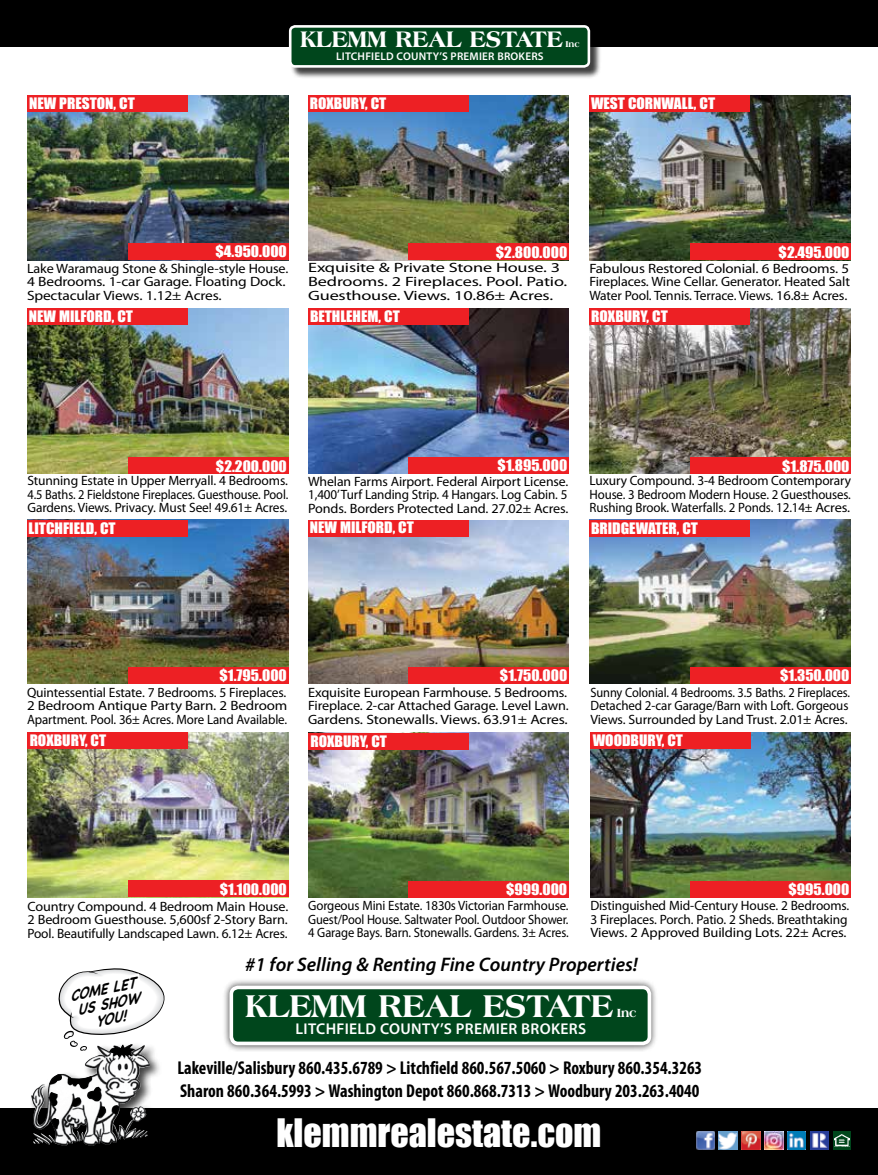
<style>
.page{position:relative;width:878px;height:1175px;background:#fff}
.page>*{position:absolute;margin:0;border:0;box-sizing:border-box;transform-origin:0 0}
.t1{font:36px "Impact";color:#fff}
.t2{font:800 33.45px "Americana BT";color:#fff;scale:.95 1}
.t3{font:800 23.85px "Americana BT";color:#fff;scale:.95 1}
.t4{font:italic 600 19.65px "Myriad Pro";color:#000}
.t5{font:700 condensed 18.6px/22.5px "Myriad Pro";color:#000;scale:.96 1}
.t6{font:600 15.6px "Myriad Pro";letter-spacing:.02em;color:#fff}
.t7{font:italic 700 15.15px/15.1px "Chalkboard";color:#000;text-align:center;scale:.89 1}
.t8{font:14.55px "Impact";color:#fff;scale:1.06 1}
.t9{font:13.5px/13.5px "Myriad Pro";letter-spacing:-.01em;color:#000;text-align:justify}
.t10{font:13.5px/13.5px "Myriad Pro";letter-spacing:-.01em;color:#000;scale:1.05 1}
.t11{font:13.5px/13.5px "Myriad Pro";letter-spacing:-.01em;color:#000;text-align:justify;scale:.95 1}
.t12{font:13.5px/13.5px "Myriad Pro";letter-spacing:-.01em;color:#000;text-align:justify;scale:.92 1}
.t13{font:13.5px/13.5px "Myriad Pro";letter-spacing:-.01em;color:#000;text-align:justify;scale:1.11 1}
.t14{font:13.5px/13.5px "Myriad Pro";letter-spacing:-.01em;color:#000;text-align:justify;scale:1.06 1}
.t15{font:13.5px/13.5px "Myriad Pro";letter-spacing:-.01em;color:#000;scale:1.35 1}
.t16{font:800 12.45px "Americana BT";color:#fff}
.t17{font:600 11.1px "Myriad Pro";letter-spacing:.02em;color:#fff}
.t18{font:800 9px "Americana BT";color:#fff}
</style>
<div class="page">
<div style="left:0;top:0;width:878px;height:46px;background:#000"></div>
<div style="left:0;top:1108px;width:878px;height:66px;background:#000"></div>
<img style="left:696px;top:1131px;width:18px;height:18px">
<img style="left:718px;top:1131px;width:19px;height:18px">
<img style="left:787px;top:1131px;width:18px;height:18px">
<img style="left:741px;top:1131px;width:19px;height:18px">
<img style="left:810px;top:1131px;width:18px;height:18px">
<img style="left:764px;top:1131px;width:19px;height:18px">
<svg style="left:833px;top:1131px;width:17px;height:18px"></svg>
<img style="left:834px;top:1134px;width:16px;height:12px">
<div style="left:29px;top:1041px;width:133px;height:117px;background:#000;opacity:.75"></div>
<img style="left:31px;top:1044px;width:117px;height:101px">
<svg style="left:112px;top:1105px;width:7px;height:9px"></svg>
<svg style="left:51px;top:1118px;width:8px;height:10px"></svg>
<svg style="left:68px;top:1075px;width:38px;height:42px"></svg>
<svg style="left:49px;top:1074px;width:13px;height:10px"></svg>
<svg style="left:49px;top:1092px;width:9px;height:14px"></svg>
<svg style="left:53px;top:968px;width:112px;height:89px"></svg>
<div style="left:290px;top:26px;width:311px;height:53px;background:#000;opacity:.75"></div>
<div style="left:290px;top:26px;width:299px;height:40px;background:#00461c;border-radius:5px"></div>
<div style="left:289px;top:25px;width:301px;height:43px;border:3px solid #fff;border-radius:5px"></div>
<div style="left:222px;top:978px;width:436px;height:74px;background:#000;opacity:.75"></div>
<div style="left:231px;top:987px;width:418px;height:56px;background:#00461c;border-radius:7px"></div>
<div style="left:229px;top:985px;width:422px;height:60px;border:4px solid #fff;border-radius:7px"></div>
<img style="left:27px;top:95px;width:261px;height:165px">
<div style="left:27px;top:95px;width:160px;height:16px;background:#ed2024"></div>
<img style="left:27px;top:308px;width:261px;height:166px">
<div style="left:27px;top:308px;width:160px;height:17px;background:#ed2024"></div>
<div style="left:128px;top:243px;width:160px;height:17px;background:#ed2024"></div>
<img style="left:308px;top:95px;width:260px;height:165px">
<div style="left:308px;top:95px;width:160px;height:16px;background:#ed2024"></div>
<div style="left:408px;top:243px;width:160px;height:17px;background:#ed2024"></div>
<div style="left:128px;top:457px;width:160px;height:17px;background:#ed2024"></div>
<img style="left:308px;top:308px;width:260px;height:166px">
<div style="left:308px;top:308px;width:160px;height:17px;background:#ed2024"></div>
<div style="left:408px;top:457px;width:160px;height:17px;background:#ed2024"></div>
<img style="left:27px;top:520px;width:261px;height:163px">
<div style="left:27px;top:520px;width:160px;height:16px;background:#ed2024"></div>
<div style="left:128px;top:667px;width:160px;height:16px;background:#ed2024"></div>
<img style="left:27px;top:732px;width:261px;height:165px">
<div style="left:27px;top:732px;width:161px;height:17px;background:#ed2024"></div>
<div style="left:128px;top:880px;width:160px;height:17px;background:#ed2024"></div>
<img style="left:308px;top:520px;width:260px;height:163px">
<div style="left:308px;top:520px;width:160px;height:16px;background:#ed2024"></div>
<div style="left:408px;top:667px;width:160px;height:16px;background:#ed2024"></div>
<img style="left:590px;top:732px;width:260px;height:165px">
<div style="left:590px;top:732px;width:161px;height:17px;background:#ed2024"></div>
<div style="left:690px;top:881px;width:160px;height:16px;background:#ed2024"></div>
<img style="left:589px;top:95px;width:261px;height:165px">
<div style="left:589px;top:95px;width:160px;height:16px;background:#ed2024"></div>
<div style="left:690px;top:243px;width:160px;height:17px;background:#ed2024"></div>
<img style="left:589px;top:308px;width:261px;height:166px">
<div style="left:589px;top:308px;width:160px;height:17px;background:#ed2024"></div>
<div style="left:690px;top:457px;width:160px;height:17px;background:#ed2024"></div>
<img style="left:589px;top:520px;width:261px;height:163px">
<div style="left:589px;top:520px;width:160px;height:16px;background:#ed2024"></div>
<div style="left:690px;top:667px;width:160px;height:16px;background:#ed2024"></div>
<img style="left:308px;top:733px;width:260px;height:164px">
<div style="left:308px;top:733px;width:160px;height:16px;background:#ed2024"></div>
<div style="left:408px;top:881px;width:160px;height:16px;background:#ed2024"></div>
<p class="t8" style="left:29px;top:92px;width:101px">NEW PRESTON, CT</p>
<h3 class="t3" style="left:300px;top:25px;width:278px">KLEMM REAL ESTATE</h3>
<p class="t18" style="left:565px;top:39px;width:16px">Inc</p>
<p class="t17" style="left:336px;top:49px;width:209px">LITCHFIELD COUNTY’S PREMIER BROKERS</p>
<p class="t8" style="left:310px;top:91px;width:74px">ROXBURY, CT</p>
<p class="t8" style="left:591px;top:91px;width:119px">WEST CORNWALL, CT</p>
<p class="t8" style="left:215px;top:240px;width:69px">$4.950.000</p>
<p class="t8" style="left:496px;top:241px;width:69px">$2.800.000</p>
<p class="t8" style="left:778px;top:241px;width:68px">$2.495.000</p>
<p class="t10" style="left:27px;top:261px;width:250px">Lake Waramaug Stone &amp; Shingle-style House.<br>4 Bedrooms. 1-car Garage. Floating Dock.<br>Spectacular Views. 1.12± Acres.</p>
<p class="t15" style="left:308px;top:261px;width:193px">Exquisite &amp; Private Stone House. 3<br>Bedrooms. 2 Fireplaces. Pool. Patio.<br>Guesthouse. Views. 10.86± Acres.</p>
<p class="t13" style="left:589px;top:261px;width:236px">Fabulous Restored Colonial. 6 Bedrooms. 5<br>Fireplaces. Wine Cellar. Generator. Heated Salt Water Pool. Tennis. Terrace. Views. 16.8± Acres.</p>
<p class="t8" style="left:29px;top:305px;width:100px">NEW MILFORD, CT</p>
<p class="t8" style="left:310px;top:305px;width:86px">BETHLEHEM, CT</p>
<p class="t8" style="left:591px;top:305px;width:74px">ROXBURY, CT</p>
<p class="t8" style="left:216px;top:454px;width:68px">$2.200.000</p>
<p class="t8" style="left:497px;top:454px;width:67px">$1.895.000</p>
<p class="t8" style="left:782px;top:454px;width:65px">$1.875.000</p>
<p class="t9" style="left:27px;top:474px;width:262px">Stunning Estate in Upper Merryall. 4 Bedrooms.<br>4.5 Baths. 2 Fieldstone Fireplaces. Guesthouse. Pool.<br>Gardens. Views. Privacy. Must See! 49.61± Acres.</p>
<p class="t9" style="left:308px;top:474px;width:262px">Whelan Farms Airport. Federal Airport License.<br>1,400’ Turf Landing Strip. 4 Hangars. Log Cabin. 5<br>Ponds. Borders Protected Land. 27.02± Acres.</p>
<p class="t9" style="left:589px;top:474px;width:263px">Luxury Compound. 3-4 Bedroom Contemporary House. 3 Bedroom Modern House. 2 Guesthouses.<br>Rushing Brook. Waterfalls. 2 Ponds. 12.14± Acres.</p>
<p class="t8" style="left:29px;top:517px;width:84px">LITCHFIELD, CT</p>
<p class="t8" style="left:310px;top:516px;width:100px">NEW MILFORD, CT</p>
<p class="t8" style="left:591px;top:517px;width:102px">BRIDGEWATER, CT</p>
<p class="t8" style="left:219px;top:664px;width:65px">$1.795.000</p>
<p class="t8" style="left:500px;top:664px;width:65px">$1.750.000</p>
<p class="t8" style="left:780px;top:664px;width:67px">$1.350.000</p>
<p class="t9" style="left:27px;top:685px;width:262px">Quintessential Estate. 7 Bedrooms. 5 Fireplaces.<br>2 Bedroom Antique Party Barn. 2 Bedroom Apartment. Pool. 36± Acres. More Land Available.</p>
<p class="t14" style="left:308px;top:685px;width:247px">Exquisite European Farmhouse. 5 Bedrooms.<br>Fireplace. 2-car Attached Garage. Level Lawn.<br>Gardens. Stonewalls. Views. 63.91± Acres.</p>
<p class="t12" style="left:590px;top:685px;width:283px">Sunny Colonial. 4 Bedrooms. 3.5 Baths. 2 Fireplaces.<br>Detached 2-car Garage/Barn with Loft. Gorgeous Views. Surrounded by Land Trust. 2.01± Acres.</p>
<p class="t8" style="left:30px;top:729px;width:74px">ROXBURY, CT</p>
<p class="t8" style="left:310px;top:729px;width:74px">ROXBURY, CT</p>
<p class="t8" style="left:592px;top:729px;width:87px">WOODBURY, CT</p>
<p class="t8" style="left:220px;top:877px;width:65px">$1.100.000</p>
<p class="t10" style="left:27px;top:899px;width:250px;text-align:justify">Country Compound. 4 Bedroom Main House.<br>2 Bedroom Guesthouse. 5,600sf 2-Story Barn.<br>Pool. Beautifully Landscaped Lawn. 6.12± Acres.</p>
<p class="t8" style="left:506px;top:878px;width:59px">$999.000</p>
<p class="t11" style="left:308px;top:899px;width:276px">Gorgeous Mini Estate. 1830s Victorian Farmhouse.<br>Guest/Pool House. Saltwater Pool. Outdoor Shower.<br>4 Garage Bays. Barn. Stonewalls. Gardens. 3± Acres.</p>
<p class="t8" style="left:788px;top:878px;width:59px">$995.000</p>
<p class="t9" style="left:590px;top:898px;width:260px;text-align:left">Distinguished Mid-Century House. 2 Bedrooms.<br>3 Fireplaces. Porch. Patio. 2 Sheds. Breathtaking<br>Views. 2 Approved Building Lots. 22± Acres.</p>
<p class="t7" style="left:68px;top:988px;width:78px;rotate:-11deg">COME LET<br>US SHOW<br>YOU!</p>
<h3 class="t4" style="left:245px;top:951px;width:394px">#1 for Selling &amp; Renting Fine Country Properties!</h3>
<h2 class="t2" style="left:245px;top:985px;width:388px">KLEMM REAL ESTATE</h2>
<p class="t16" style="left:616px;top:1005px;width:21px">Inc</p>
<p class="t6" style="left:295px;top:1018px;width:292px">LITCHFIELD COUNTY’S PREMIER BROKERS</p>
<h3 class="t5" style="left:177px;top:1056px;width:548px">Lakeville/Salisbury 860.435.6789 &gt; Litchfield 860.567.5060 &gt; Roxbury 860.354.3263<br>Sharon 860.364.5993 &gt; Washington Depot 860.868.7313 &gt; Woodbury 203.263.4040</h3>
<h1 class="t1" style="left:276px;top:1105px;width:326px">klemmrealestate.com</h1>
</div>
